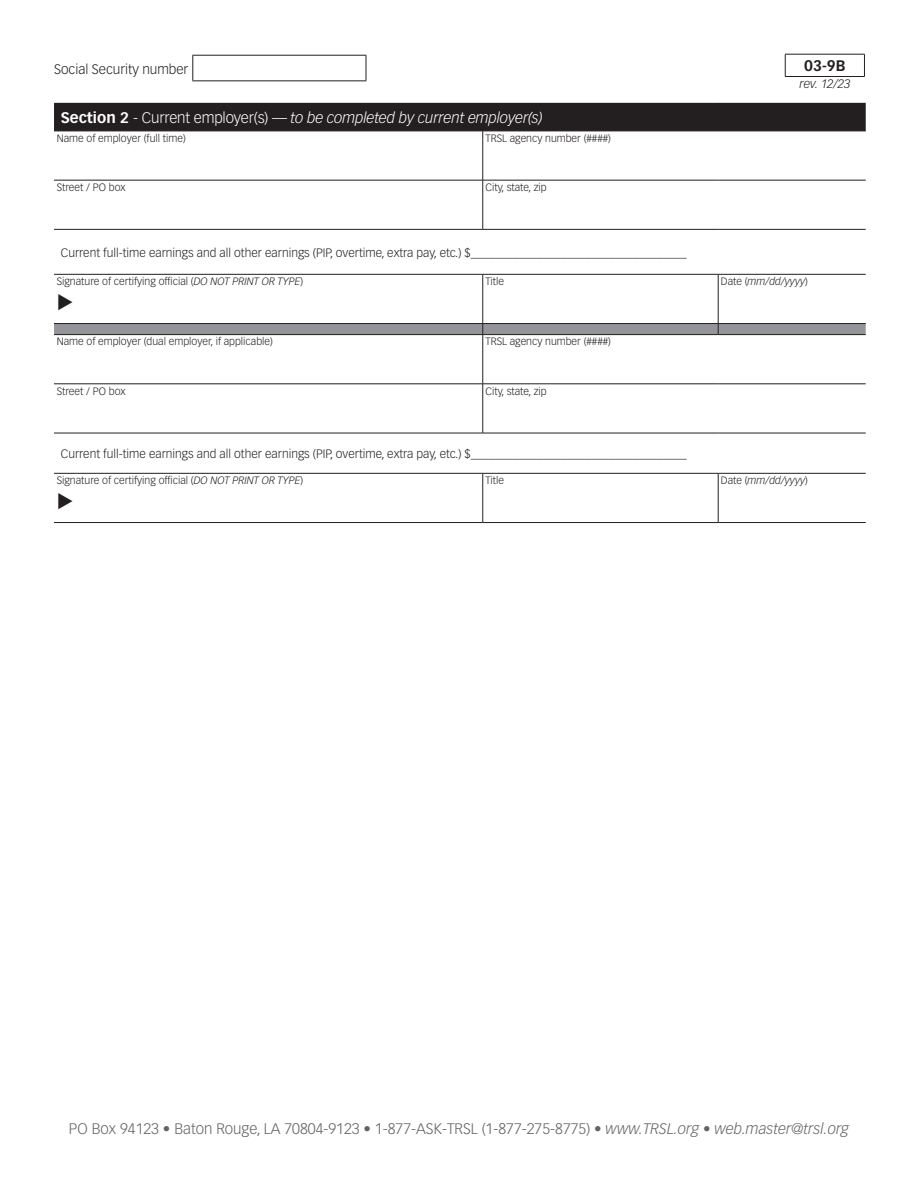
<style>
.page{position:relative;width:918px;height:1188px;background:#fff}
.page>*{position:absolute;margin:0;border:0;box-sizing:border-box;transform-origin:0 0}
.t1{font:300 15px "Vectora LT Pro";color:#636366}
.t2{font:italic 300 15px "Vectora LT Pro";letter-spacing:-.01em;color:#fff}
.t3{font:700 15px "Vectora LT Pro";color:#231f20}
.t4{font:300 13.5px "Vectora LT Pro";color:#231f20}
.t5{font:300 12px "Vectora LT Pro";color:#231f20}
.t6{font:italic 300 12px "Vectora LT Pro";color:#231f20}
.formTitle{font:300 10.5px "Vectora LT Pro";color:#231f20}
.table7light_left{font:300 10.5px "Vectora LT Pro";color:#231f20}
.table7light_left-2{font:italic 300 10.5px "Vectora LT Pro";color:#231f20}
.s1{font-weight:700;font-style:normal}
.s2{font-style:normal}
.s3{font-style:italic}
</style>
<div class="page">
<hr style="left:785px;top:54px;width:80px;height:1px;background:#231f20">
<svg style="left:785px;top:54px;width:1px;height:22px"></svg>
<svg style="left:864px;top:54px;width:1px;height:22px"></svg>
<hr style="left:785px;top:76px;width:80px;height:1px;background:#231f20">
<div style="left:54px;top:103px;width:812px;height:28px;background:#231f20"></div>
<hr style="left:54px;top:131px;width:429px;height:1px;background:#231f20">
<hr style="left:483px;top:131px;width:235px;height:1px;background:#231f20">
<hr style="left:483px;top:131px;width:1px;height:49px;background:#231f20">
<hr style="left:718px;top:131px;width:148px;height:1px;background:#231f20">
<hr style="left:54px;top:180px;width:429px;height:1px;background:#231f20">
<hr style="left:483px;top:180px;width:235px;height:1px;background:#231f20">
<hr style="left:483px;top:180px;width:1px;height:49px;background:#231f20">
<hr style="left:718px;top:180px;width:148px;height:1px;background:#231f20">
<hr style="left:54px;top:229px;width:429px;height:1px;background:#231f20">
<hr style="left:483px;top:229px;width:235px;height:1px;background:#231f20">
<hr style="left:718px;top:229px;width:148px;height:1px;background:#231f20">
<hr style="left:54px;top:274px;width:429px;height:1px;background:#231f20">
<hr style="left:483px;top:274px;width:235px;height:1px;background:#231f20">
<hr style="left:483px;top:275px;width:1px;height:48px;background:#231f20">
<hr style="left:718px;top:274px;width:148px;height:1px;background:#231f20">
<hr style="left:718px;top:275px;width:1px;height:48px;background:#231f20">
<hr style="left:54px;top:323px;width:429px;height:1px;background:#231f20">
<hr style="left:483px;top:323px;width:235px;height:1px;background:#231f20">
<hr style="left:718px;top:323px;width:148px;height:1px;background:#231f20">
<div style="left:54px;top:324px;width:812px;height:10px;background:#939598"></div>
<hr style="left:54px;top:334px;width:429px;height:1px;background:#231f20">
<hr style="left:483px;top:334px;width:235px;height:1px;background:#231f20">
<hr style="left:483px;top:335px;width:1px;height:49px;background:#231f20">
<hr style="left:718px;top:334px;width:148px;height:1px;background:#231f20">
<hr style="left:54px;top:384px;width:429px;height:1px;background:#231f20">
<hr style="left:483px;top:384px;width:235px;height:1px;background:#231f20">
<hr style="left:483px;top:384px;width:1px;height:49px;background:#231f20">
<hr style="left:718px;top:384px;width:148px;height:1px;background:#231f20">
<hr style="left:54px;top:433px;width:429px;height:1px;background:#231f20">
<hr style="left:483px;top:433px;width:235px;height:1px;background:#231f20">
<hr style="left:718px;top:433px;width:148px;height:1px;background:#231f20">
<hr style="left:54px;top:473px;width:429px;height:1px;background:#231f20">
<hr style="left:483px;top:473px;width:235px;height:1px;background:#231f20">
<hr style="left:483px;top:474px;width:1px;height:48px;background:#231f20">
<hr style="left:718px;top:473px;width:148px;height:1px;background:#231f20">
<hr style="left:718px;top:474px;width:1px;height:48px;background:#231f20">
<hr style="left:54px;top:522px;width:429px;height:1px;background:#231f20">
<hr style="left:483px;top:522px;width:235px;height:1px;background:#231f20">
<hr style="left:718px;top:522px;width:148px;height:1px;background:#231f20">
<hr style="left:192px;top:55px;width:174px;height:1px;background:#231f20">
<svg style="left:192px;top:56px;width:1px;height:24px"></svg>
<svg style="left:366px;top:56px;width:1px;height:24px"></svg>
<hr style="left:192px;top:80px;width:174px;height:1px;background:#231f20">
<p class="t4" style="left:54px;top:61px;width:136px">Social Security number</p>
<p class="t2" style="left:61px;top:108px;width:483px"><span class="s1">Section 2</span> <span class="s2">- Current employer(s) —</span> to be completed by current employer(s)</p>
<p class="formTitle" style="left:57px;top:132px;width:131px">Name of employer (full time)</p>
<p class="formTitle" style="left:485px;top:132px;width:127px">TRSL agency number (####)</p>
<p class="table7light_left" style="left:57px;top:181px;width:70px">Street / PO box</p>
<p class="table7light_left" style="left:485px;top:181px;width:63px">City, state, zip</p>
<p class="t3" style="left:804px;top:57px;width:43px">03-9B</p>
<p class="t6" style="left:799px;top:76px;width:52px">rev. 12/23</p>
<p class="t5" style="left:61px;top:245px;width:628px">Current full-time earnings and all other earnings (PIP, overtime, extra pay, etc.) $____________________________________</p>
<p class="formTitle" style="left:57px;top:275px;width:248px">Signature of certifying official (<span class="s3">DO NOT PRINT OR TYPE</span>)</p>
<p class="table7light_left" style="left:485px;top:275px;width:20px">Title</p>
<p class="table7light_left-2" style="left:721px;top:275px;width:88px"><span class="s2">Date (</span>mm/dd/yyyy<span class="s2">)</span></p>
<p class="formTitle" style="left:57px;top:335px;width:218px">Name of employer (dual employer, if applicable)</p>
<p class="formTitle" style="left:485px;top:335px;width:127px">TRSL agency number (####)</p>
<p class="table7light_left" style="left:57px;top:385px;width:70px">Street / PO box</p>
<p class="table7light_left" style="left:485px;top:385px;width:63px">City, state, zip</p>
<p class="t5" style="left:61px;top:446px;width:628px">Current full-time earnings and all other earnings (PIP, overtime, extra pay, etc.) $____________________________________</p>
<p class="formTitle" style="left:57px;top:474px;width:248px">Signature of certifying official (<span class="s3">DO NOT PRINT OR TYPE</span>)</p>
<p class="table7light_left" style="left:485px;top:474px;width:20px">Title</p>
<p class="table7light_left-2" style="left:721px;top:474px;width:88px"><span class="s2">Date (</span>mm/dd/yyyy<span class="s2">)</span></p>
<p class="t1" style="left:69px;top:1120px;width:782px">PO Box 94123 • Baton Rouge, LA 70804-9123 • 1-877-ASK-TRSL (1-877-275-8775) • <span class="s3">www.TRSL.org</span> • <span class="s3">web.master@trsl.org</span></p>
</div>
